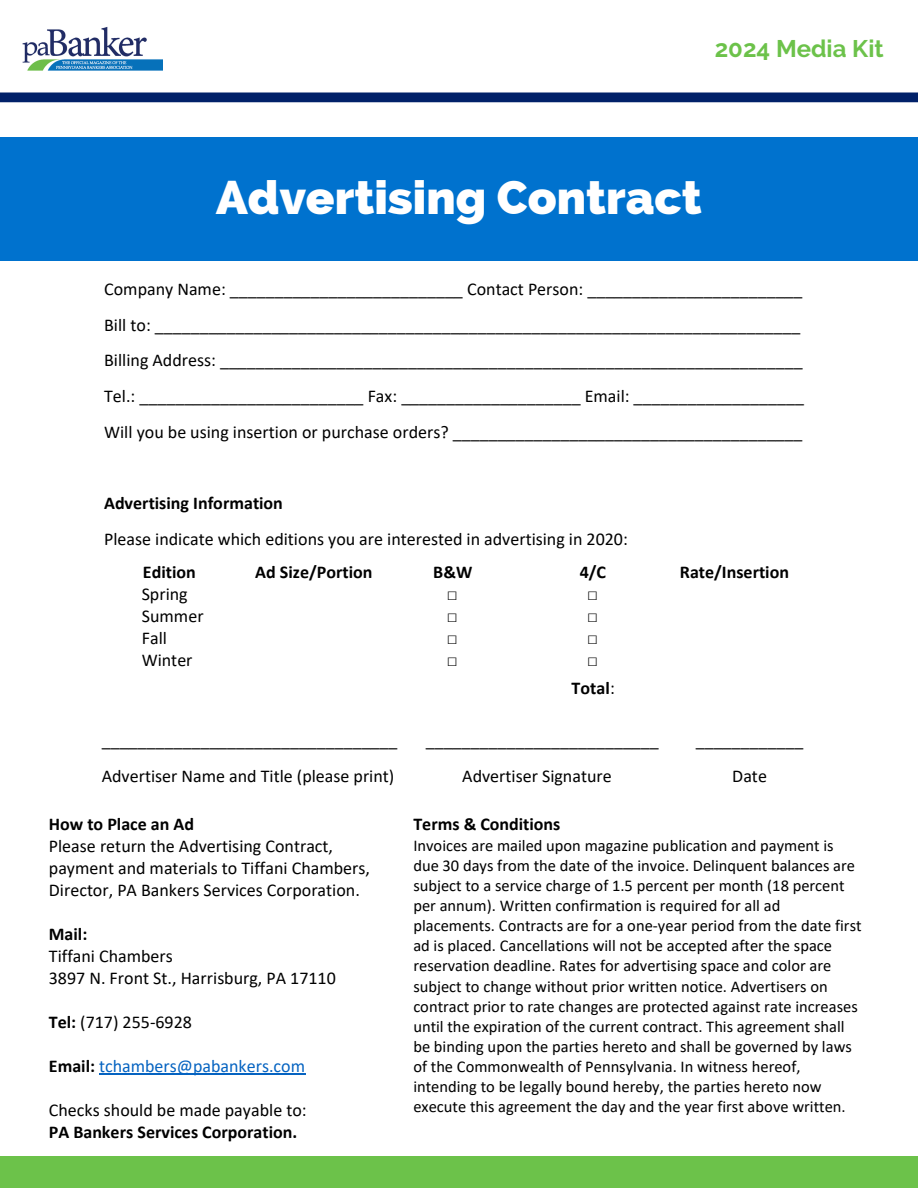
<style>
.page{position:relative;width:918px;height:1188px;background:#fff}
.page>*{position:absolute;margin:0;border:0;box-sizing:border-box;transform-origin:0 0}
.t1{font:800 47.25px "Raleway";color:#fff}
.t2{font:700 24px "Raleway";color:#6cc24a}
.t3{font:18px/21.9px "Calibri";color:#000}
.t4{font:700 18px "Calibri";color:#000}
.t5{font:700 18px/27.9px "Calibri";color:#000;text-align:center}
.t6{font:18px "Calibri";color:#0563c1}
.t7{font:16.5px/20.1px "Calibri";color:#000}
.s1{font-weight:400}
.s2{font-weight:700}
.s3{font-weight:700;color:#000}
</style>
<div class="page">
<div style="left:0;top:1156px;width:918px;height:32px;background:#6cc24a"></div>
<img style="left:22px;top:27px;width:141px;height:44px">
<div style="left:0;top:93px;width:918px;height:9px;background:#012169"></div>
<div style="left:0;top:137px;width:918px;height:124px;background:#0072ce"></div>
<hr style="left:99px;top:1074px;width:206px;height:1px;background:#0563c1">
<h2 class="t2" style="left:715px;top:34px;width:170px">2024 Media Kit</h2>
<h1 class="t1" style="left:216px;top:170px;width:487px">Advertising Contract</h1>
<p class="t3" style="left:104px;top:271px;width:701px;line-height:35.7px">Company Name: __________________________ Contact Person: ________________________ Bill to: ________________________________________________________________________ Billing Address: _________________________________________________________________ Tel.: _________________________ Fax: ____________________ Email: ___________________ Will you be using insertion or purchase orders? _______________________________________</p>
<p class="t4" style="left:104px;top:490px;width:180px">Advertising Information</p>
<p class="t3" style="left:104px;top:527px;width:525px">Please indicate which editions you are interested in advertising in 2020:</p>
<p class="t5" style="left:143px;top:558px;width:54px">Edition</p>
<p class="t3" style="left:142px;top:583px;width:63px">Spring<br>Summer<br>Fall<br>Winter</p>
<p class="t5" style="left:255px;top:558px;width:119px">Ad Size/Portion</p>
<p class="t5" style="left:433px;top:558px;width:41px">B&amp;W</p>
<p class="t5" style="left:580px;top:558px;width:28px">4/C</p>
<p class="t5" style="left:680px;top:558px;width:111px">Rate/Insertion</p>
<p class="t3" style="left:447px;top:583px;width:12px">□</p>
<p class="t3" style="left:587px;top:583px;width:12px">□</p>
<p class="t3" style="left:447px;top:605px;width:12px">□</p>
<p class="t3" style="left:587px;top:605px;width:12px">□</p>
<p class="t3" style="left:447px;top:627px;width:12px">□</p>
<p class="t3" style="left:587px;top:627px;width:12px">□</p>
<p class="t3" style="left:447px;top:649px;width:12px">□</p>
<p class="t5" style="left:572px;top:646px;width:45px"><span class="s1">□<br></span>Total<span class="s1">:</span></p>
<p class="t3" style="left:102px;top:728px;width:297px">_________________________________</p>
<p class="t3" style="left:426px;top:728px;width:235px">__________________________</p>
<p class="t3" style="left:102px;top:764px;width:294px">Advertiser Name and Title (please print)</p>
<p class="t3" style="left:462px;top:764px;width:151px">Advertiser Signature</p>
<p class="t3" style="left:696px;top:722px;width:109px;line-height:35.7px;text-align:center">____________<br>Date</p>
<p class="t4" style="left:49px;top:811px;width:147px">How to Place an Ad</p>
<p class="t3" style="left:49px;top:834px;width:323px">Please return the Advertising Contract, payment and materials to Tiffani Chambers,<br>Director, PA Bankers Services Corporation.</p>
<p class="t4" style="left:49px;top:921px;width:40px">Mail:</p>
<p class="t3" style="left:49px;top:944px;width:288px">Tiffani Chambers<br>3897 N. Front St., Harrisburg, PA 17110</p>
<p class="t3" style="left:49px;top:1010px;width:145px"><span class="s2">Tel:</span> (717) 255-6928</p>
<p class="t6" style="left:49px;top:1053px;width:258px"><span class="s3">Email:</span> tchambers@pabankers.com</p>
<p class="t3" style="left:49px;top:1098px;width:259px">Checks should be made payable to:</p>
<p class="t4" style="left:49px;top:1119px;width:250px">PA Bankers Services Corporation.</p>
<p class="t4" style="left:413px;top:811px;width:149px">Terms &amp; Conditions</p>
<p class="t7" style="left:413px;top:835px;width:450px">Invoices are mailed upon magazine publication and payment is due 30 days from the date of the invoice. Delinquent balances are subject to a service charge of 1.5 percent per month (18 percent per annum). Written confirmation is required for all ad placements. Contracts are for a one-year period from the date first ad is placed. Cancellations will not be accepted after the space reservation deadline. Rates for advertising space and color are subject to change without prior written notice. Advertisers on contract prior to rate changes are protected against rate increases until the expiration of the current contract. This agreement shall be binding upon the parties hereto and shall be governed by laws of the Commonwealth of Pennsylvania. In witness hereof, intending to be legally bound hereby, the parties hereto now execute this agreement the day and the year first above written.</p>
</div>
